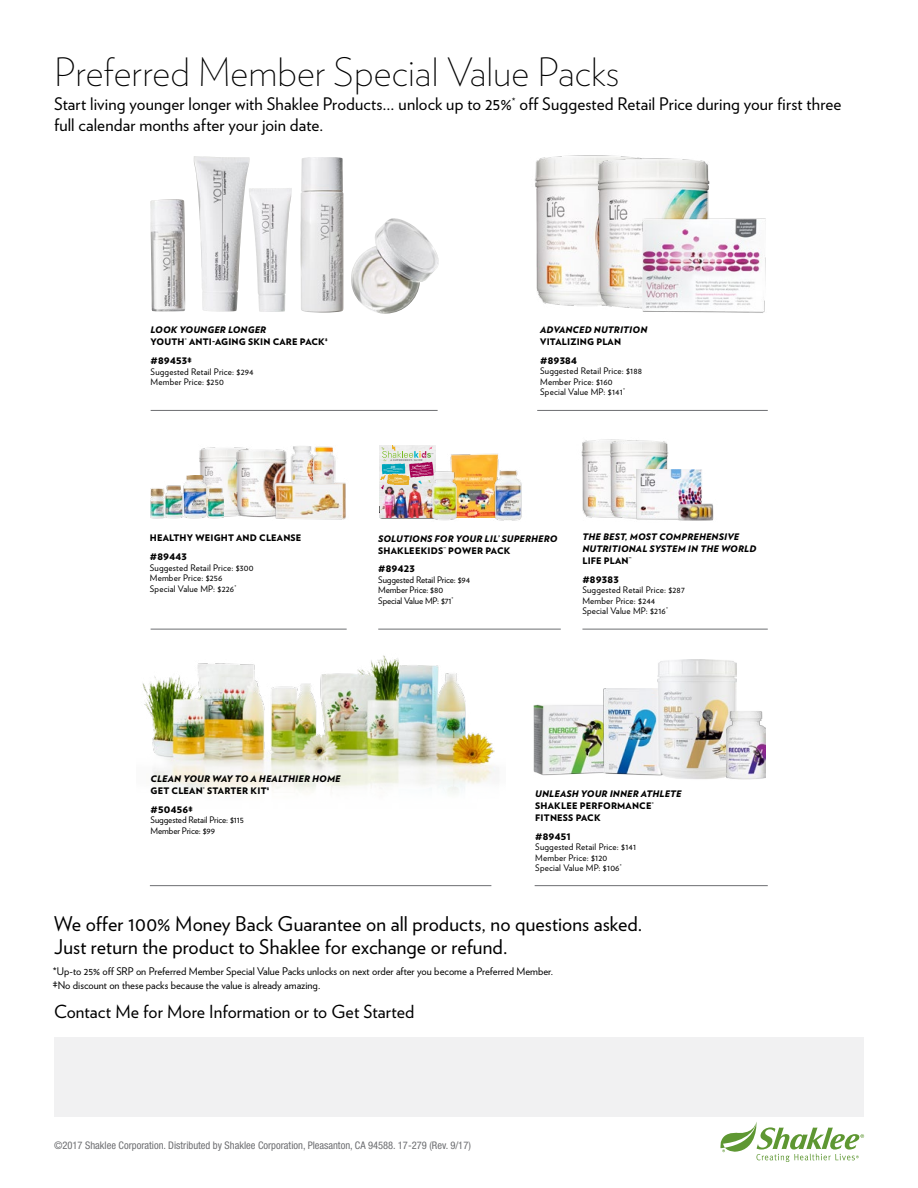
<style>
.page{position:relative;width:918px;height:1188px;background:#fff}
.page>*{position:absolute;margin:0;border:0;box-sizing:border-box;transform-origin:0 0}
.t1{font:200 39px "Verlag";color:#000}
.t2{font:20.25px/22.5px "Verlag";letter-spacing:.005em;color:#000}
.t3{font:18px "Verlag";letter-spacing:.005em;color:#000}
.t4{font:17.25px/21px "Verlag";letter-spacing:.005em;color:#000}
.t5{font:10.5px/13.5px "Verlag";color:#000}
.t6{font:condensed 10.5px "Helvetica Neue LT Std";color:#6d6e71}
.t7{font:9px/10.5px "Verlag";letter-spacing:.02em;color:#000}
.t8{font:900 9px/12px "Verlag";letter-spacing:.02em;color:#000}
.t9{font:italic 900 9px/12px "Verlag";letter-spacing:.02em;color:#000}
.t10{font:9px/10.5px "Verlag";letter-spacing:-.01em;color:#000}
.t11{font:3px "Manus";color:#fff}
.t12{font:2.85px "Manus";color:#fff}
.t13{font:700 2.55px "Verlag";letter-spacing:.1em;color:#636466}
.s1{font-style:italic}
.s2{font-style:normal}
</style>
<div class="page">
<hr style="left:151px;top:410px;width:287px;height:1px;background:#6d6e71">
<hr style="left:537px;top:410px;width:231px;height:1px;background:#6d6e71">
<hr style="left:535px;top:885px;width:233px;height:1px;background:#6d6e71">
<hr style="left:150px;top:885px;width:341px;height:1px;background:#6d6e71">
<hr style="left:380px;top:516px;width:56px;height:3px;background:#8a8a8a">
<img style="left:380px;top:445px;width:56px;height:73px">
<svg style="left:380px;top:502px;width:2px;height:16px"></svg>
<svg style="left:426px;top:507px;width:4px;height:5px"></svg>
<img style="left:435px;top:447px;width:64px;height:71px">
<img style="left:491px;top:467px;width:31px;height:54px">
<img style="left:430px;top:468px;width:29px;height:53px">
<img style="left:142px;top:655px;width:354px;height:138px">
<img style="left:535px;top:155px;width:62px;height:151px">
<img style="left:597px;top:155px;width:113px;height:154px">
<img style="left:642px;top:214px;width:124px;height:99px">
<img style="left:581px;top:439px;width:29px;height:79px">
<img style="left:610px;top:439px;width:58px;height:80px">
<img style="left:634px;top:470px;width:80px;height:51px">
<div style="left:54px;top:1038px;width:810px;height:79px;background:#f1f1f2"></div>
<img style="left:301px;top:157px;width:42px;height:156px">
<img style="left:250px;top:188px;width:42px;height:124px">
<img style="left:351px;top:218px;width:88px;height:96px">
<img style="left:194px;top:156px;width:56px;height:156px">
<img style="left:150px;top:199px;width:35px;height:113px">
<img style="left:533px;top:700px;width:71px;height:76px">
<img style="left:604px;top:689px;width:54px;height:87px">
<img style="left:658px;top:660px;width:78px;height:119px">
<img style="left:726px;top:710px;width:40px;height:70px">
<svg style="left:720px;top:1122px;width:144px;height:40px"></svg>
<hr style="left:151px;top:629px;width:196px;height:1px;background:#6d6e71">
<hr style="left:378px;top:629px;width:183px;height:1px;background:#6d6e71">
<hr style="left:582px;top:629px;width:186px;height:1px;background:#6d6e71">
<img style="left:192px;top:447px;width:38px;height:72px">
<img style="left:230px;top:447px;width:56px;height:71px">
<img style="left:271px;top:478px;width:75px;height:42px">
<img style="left:286px;top:446px;width:30px;height:38px">
<img style="left:308px;top:446px;width:33px;height:37px">
<img style="left:151px;top:475px;width:73px;height:43px">
<svg style="left:381px;top:445px;width:53px;height:44px;background:#c1b7b2"></svg>
<h1 class="t1" style="left:54px;top:44px;width:567px">Preferred Member Special Value Packs</h1>
<h3 class="t4" style="left:54px;top:93px;width:789px">Start living younger longer with Shaklee Products… unlock up to 25%<sup>*</sup> off Suggested Retail Price during your first three full calendar months after your join date.</h3>
<p class="t8" style="left:151px;top:324px;width:178px"><span class="s1">LOOK YOUNGER LONGER<br></span>YOUTH<sup>®</sup> ANTI-AGING SKIN CARE PACK<sup>‡</sup></p>
<p class="t8" style="left:151px;top:354px;width:43px">#89453‡</p>
<p class="t7" style="left:151px;top:366px;width:104px">Suggested Retail Price: $294<br>Member Price: $250</p>
<p class="t8" style="left:150px;top:528px;width:153px;line-height:18.8px">HEALTHY WEIGHT AND CLEANSE #89443</p>
<p class="t7" style="left:150px;top:562px;width:105px">Suggested Retail Price: $300<br>Member Price: $256<br>Special Value MP: $226<sup>*</sup></p>
<p class="t13" style="left:390px;top:458px;width:34px">A SUPERHERO’S GUIDE</p>
<p class="t11" style="left:395px;top:476px;width:9px;rotate:4deg">Calcium</p>
<p class="t12" style="left:412px;top:465px;width:19px;rotate:-6deg">Kids Nee d Vita mins</p>
<p class="t9" style="left:540px;top:323px;width:109px">ADVANCED NUTRITION</p>
<p class="t8" style="left:540px;top:332px;width:82px;line-height:18.8px">VITALIZING PLAN #89384</p>
<p class="t7" style="left:540px;top:365px;width:104px">Suggested Retail Price: $188<br>Member Price: $160<br>Special Value MP: $141<sup>*</sup></p>
<p class="t9" style="left:378px;top:532px;width:181px">SOLUTIONS FOR YOUR LIL’ SUPERHERO<br><span class="s2">SHAKLEEKIDS</span><sup>™</sup> <span class="s2">POWER PACK</span></p>
<p class="t8" style="left:378px;top:563px;width:38px">#89423</p>
<p class="t10" style="left:378px;top:574px;width:93px">Suggested Retail Price: $94<br>Member Price: $80<br>Special Value MP: $71<sup>*</sup></p>
<p class="t9" style="left:582px;top:530px;width:175px">THE BEST, MOST COMPREHENSIVE<br>NUTRITIONAL SYSTEM IN THE WORLD<br><span class="s2">LIFE PLAN</span><sup>™</sup></p>
<p class="t8" style="left:582px;top:573px;width:38px">#89383</p>
<p class="t7" style="left:582px;top:584px;width:104px">Suggested Retail Price: $287<br>Member Price: $244<br>Special Value MP: $216<sup>*</sup></p>
<p class="t9" style="left:151px;top:772px;width:192px">CLEAN YOUR WAY TO A HEALTHIER HOME<br><span class="s2">GET CLEAN</span><sup>®</sup> <span class="s2">STARTER KIT</span><sup>‡</sup></p>
<p class="t8" style="left:151px;top:803px;width:43px">#50456‡</p>
<p class="t10" style="left:151px;top:814px;width:95px">Suggested Retail Price: $115<br>Member Price: $99</p>
<p class="t8" style="left:535px;top:787px;width:148px"><span class="s1">UNLEASH YOUR INNER ATHLETE<br></span>SHAKLEE PERFORMANCE<sup>®<br></sup>FITNESS PACK</p>
<p class="t8" style="left:535px;top:830px;width:37px">#89451</p>
<p class="t7" style="left:535px;top:841px;width:102px">Suggested Retail Price: $141<br>Member Price: $120<br>Special Value MP: $106<sup>*</sup></p>
<h2 class="t2" style="left:54px;top:911px;width:590px">We offer 100% Money Back Guarantee on all products, no questions asked.<br>Just return the product to Shaklee for exchange or refund.</h2>
<p class="t5" style="left:53px;top:964px;width:502px">*Up-to 25% off SRP on Preferred Member Special Value Packs unlocks on next order after you become a Preferred Member. ‡No discount on these packs because the value is already amazing.</p>
<h3 class="t3" style="left:54px;top:998px;width:362px">Contact Me for More Information or to Get Started</h3>
<p class="t6" style="left:54px;top:1140px;width:418px">©2017 Shaklee Corporation. Distributed by Shaklee Corporation, Pleasanton, CA 94588. 17-279 (Rev. 9/17)</p>
</div>
